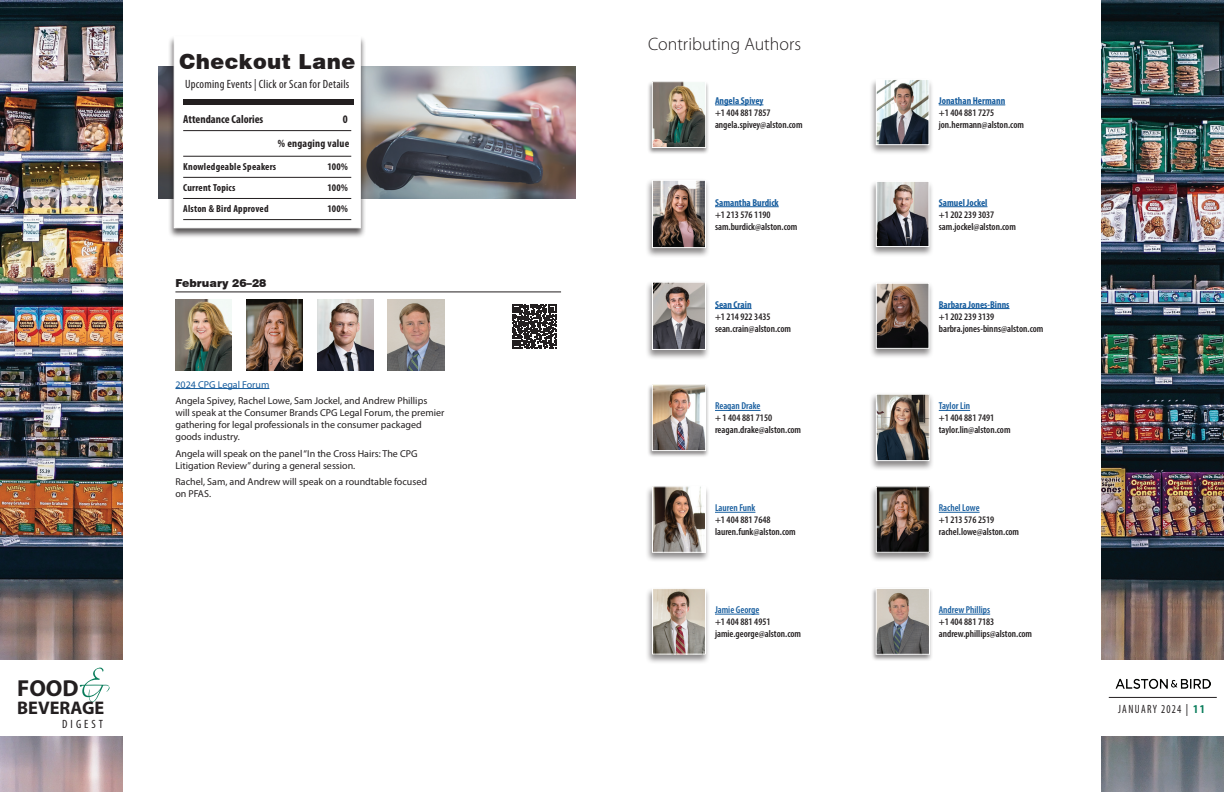
<style>
.page{position:relative;width:1224px;height:792px;background:#fff}
.page>*{position:absolute;margin:0;border:0;box-sizing:border-box;transform-origin:0 0}
.t1{font:700 23.2px "Myriad Pro";color:#231f20}
.t2{font:900 20.8px "Swiss 721 BT";letter-spacing:.02em;color:#231f20}
.t3{font:700 18.3px "Myriad Pro";color:#231f20}
.t4{font:300 18px "Myriad Pro";color:#231f20}
.t5{font:condensed 12px "Myriad Pro";letter-spacing:.02em;color:#231f20}
.t6{font:condensed 12px "Myriad Pro";letter-spacing:.12em;color:#231f20;scale:.9 1}
.t7{font:700 condensed 11.6px "Myriad Pro";color:#231f20}
.t8{font:700 condensed 11px "Myriad Pro";letter-spacing:.02em;color:#231f20}
.t9{font:900 11px "Swiss 721 BT";color:#231f20}
.t10{font:700 condensed 10.2px "Myriad Pro";letter-spacing:.02em;color:#231f20}
.t11{font:600 condensed 10px/12px "Myriad Pro";color:#231f20}
.t12{font:10px/12px "Myriad Pro";color:#231f20}
.t13{font:700 condensed 10px "Myriad Pro";color:#175d9e}
.t14{font:600 condensed 10px "Myriad Pro";color:#175d9e}
.t15{font:10px "Myriad Pro";color:#175d9e}
.s1{font-weight:700;color:#087c5a}
</style>
<div class="page">
<img style="left:0;top:0;width:122px;height:792px">
<img style="left:1102px;top:0;width:122px;height:792px">
<div style="left:0;top:660px;width:125px;height:75px;background:#fff"></div>
<svg style="left:80px;top:668px;width:30px;height:34px"></svg>
<div style="left:1096px;top:660px;width:128px;height:75px;background:#fff"></div>
<hr style="left:1109px;top:697px;width:108px;height:1px;background:#231f20">
<img style="left:1115px;top:678px;width:96px;height:11px">
<img style="left:158px;top:66px;width:418px;height:133px">
<hr style="left:175px;top:292px;width:386px;height:1px;background:#231f20">
<hr style="left:175px;top:388px;width:94px;height:1px;background:#175d9e">
<div style="left:168px;top:35px;width:198px;height:203px;background:#231f20;opacity:.75"></div>
<div style="left:174px;top:36px;width:187px;height:192px;background:#fff;border:1px solid #fff"></div>
<hr style="left:183px;top:130px;width:168px;height:1px;background:#231f20">
<hr style="left:183px;top:156px;width:168px;height:1px;background:#231f20">
<hr style="left:183px;top:177px;width:168px;height:1px;background:#231f20">
<hr style="left:183px;top:198px;width:168px;height:1px;background:#231f20">
<hr style="left:183px;top:219px;width:168px;height:1px;background:#231f20">
<div style="left:183px;top:99px;width:171px;height:6px;background:#231f20"></div>
<svg style="left:512px;top:304px;width:44px;height:44px"></svg>
<img style="left:175px;top:300px;width:57px;height:71px">
<img style="left:246px;top:300px;width:57px;height:71px">
<img style="left:317px;top:300px;width:56px;height:71px">
<img style="left:388px;top:300px;width:56px;height:71px">
<div style="left:648px;top:81px;width:61px;height:74px;background:#231f20;opacity:.53"></div>
<img style="left:654px;top:83px;width:50px;height:63px">
<div style="left:652px;top:81px;width:54px;height:67px;border:1px solid #fff"></div>
<hr style="left:715px;top:105px;width:48px;height:1px;background:#175d9e">
<div style="left:645px;top:179px;width:66px;height:79px;background:#231f20;opacity:.53"></div>
<img style="left:654px;top:182px;width:50px;height:64px">
<div style="left:652px;top:180px;width:54px;height:68px;border:1px solid #fff"></div>
<hr style="left:715px;top:206px;width:64px;height:1px;background:#175d9e">
<div style="left:645px;top:280px;width:66px;height:80px;background:#231f20;opacity:.53"></div>
<img style="left:654px;top:284px;width:50px;height:64px">
<div style="left:652px;top:282px;width:54px;height:68px;border:1px solid #fff"></div>
<hr style="left:715px;top:308px;width:37px;height:1px;background:#175d9e">
<div style="left:648px;top:384px;width:61px;height:74px;background:#231f20;opacity:.53"></div>
<img style="left:654px;top:386px;width:50px;height:63px">
<div style="left:652px;top:384px;width:54px;height:67px;border:1px solid #fff"></div>
<hr style="left:715px;top:410px;width:46px;height:1px;background:#175d9e">
<div style="left:645px;top:485px;width:66px;height:78px;background:#231f20;opacity:.53"></div>
<img style="left:654px;top:488px;width:50px;height:63px">
<div style="left:652px;top:486px;width:54px;height:67px;border:1px solid #fff"></div>
<hr style="left:715px;top:512px;width:40px;height:1px;background:#175d9e">
<div style="left:645px;top:587px;width:66px;height:78px;background:#231f20;opacity:.53"></div>
<img style="left:654px;top:590px;width:50px;height:63px">
<div style="left:652px;top:588px;width:54px;height:67px;border:1px solid #fff"></div>
<hr style="left:715px;top:614px;width:44px;height:1px;background:#175d9e">
<div style="left:869px;top:78px;width:65px;height:77px;background:#231f20;opacity:.53"></div>
<img style="left:878px;top:81px;width:49px;height:62px">
<div style="left:876px;top:79px;width:53px;height:66px;border:1px solid #fff"></div>
<hr style="left:939px;top:105px;width:66px;height:1px;background:#175d9e">
<div style="left:869px;top:180px;width:65px;height:77px;background:#231f20;opacity:.53"></div>
<img style="left:878px;top:183px;width:49px;height:62px">
<div style="left:876px;top:181px;width:53px;height:66px;border:1px solid #fff"></div>
<hr style="left:939px;top:206px;width:48px;height:1px;background:#175d9e">
<div style="left:869px;top:282px;width:65px;height:77px;background:#231f20;opacity:.53"></div>
<img style="left:878px;top:285px;width:49px;height:62px">
<div style="left:876px;top:283px;width:53px;height:66px;border:1px solid #fff"></div>
<hr style="left:939px;top:308px;width:71px;height:1px;background:#175d9e">
<div style="left:869px;top:393px;width:66px;height:78px;background:#231f20;opacity:.53"></div>
<img style="left:878px;top:396px;width:50px;height:63px">
<div style="left:876px;top:394px;width:54px;height:67px;border:1px solid #fff"></div>
<hr style="left:939px;top:410px;width:31px;height:1px;background:#175d9e">
<div style="left:869px;top:485px;width:66px;height:78px;background:#231f20;opacity:.53"></div>
<img style="left:878px;top:488px;width:50px;height:63px">
<div style="left:876px;top:486px;width:54px;height:67px;border:1px solid #fff"></div>
<hr style="left:939px;top:512px;width:41px;height:1px;background:#175d9e">
<div style="left:871px;top:587px;width:62px;height:74px;background:#231f20;opacity:.53"></div>
<img style="left:878px;top:590px;width:50px;height:63px">
<div style="left:876px;top:588px;width:54px;height:67px;border:1px solid #fff"></div>
<hr style="left:939px;top:614px;width:51px;height:1px;background:#175d9e">
<h2 class="t2" style="left:179px;top:49px;width:178px">Checkout Lane</h2>
<p class="t5" style="left:185px;top:76px;width:166px">Upcoming Events | Click or Scan for Details</p>
<p class="t7" style="left:183px;top:112px;width:82px">Attendance Calories</p>
<p class="t7" style="left:343px;top:112px;width:6px">0</p>
<p class="t10" style="left:183px;top:160px;width:95px">Knowledgeable Speakers</p>
<p class="t10" style="left:327px;top:160px;width:22px">100%</p>
<p class="t10" style="left:183px;top:181px;width:54px">Current Topics</p>
<p class="t10" style="left:327px;top:181px;width:22px">100%</p>
<p class="t10" style="left:183px;top:202px;width:87px">Alston &amp; Bird Approved</p>
<p class="t10" style="left:327px;top:202px;width:22px">100%</p>
<p class="t8" style="left:278px;top:136px;width:73px">% engaging value</p>
<p class="t9" style="left:175px;top:276px;width:93px">February 26–28</p>
<p class="t15" style="left:175px;top:378px;width:95px">2024 CPG Legal Forum</p>
<p class="t12" style="left:175px;top:395px;width:271px">Angela Spivey, Rachel Lowe, Sam Jockel, and Andrew Phillips<br>will speak at the Consumer Brands CPG Legal Forum, the premier gathering for legal professionals in the consumer packaged goods industry.</p>
<p class="t12" style="left:175px;top:447px;width:244px">Angela will speak on the panel “In the Cross Hairs: The CPG<br>Litigation Review” during a general session.</p>
<p class="t12" style="left:175px;top:476px;width:253px">Rachel, Sam, and Andrew will speak on a roundtable focused on PFAS.</p>
<h1 class="t1" style="left:17px;top:673px;width:63px">FOOD</h1>
<h3 class="t3" style="left:17px;top:696px;width:89px">BEVERAGE</h3>
<p class="t5" style="left:62px;top:716px;width:42px">DIGEST</p>
<h3 class="t4" style="left:648px;top:33px;width:155px">Contributing Authors</h3>
<p class="t13" style="left:715px;top:94px;width:50px">Angela Spivey</p>
<p class="t11" style="left:715px;top:106px;width:89px">+1 404 881 7857 angela.spivey@alston.com</p>
<p class="t13" style="left:939px;top:94px;width:68px">Jonathan Hermann</p>
<p class="t11" style="left:939px;top:106px;width:87px">+1 404 881 7275 jon.hermann@alston.com</p>
<p class="t13" style="left:715px;top:196px;width:65px">Samantha Burdick</p>
<p class="t11" style="left:715px;top:208px;width:84px">+1 213 576 1190 sam.burdick@alston.com</p>
<p class="t13" style="left:939px;top:196px;width:50px">Samuel Jockel</p>
<p class="t11" style="left:939px;top:208px;width:79px">+1 202 239 3037 sam.jockel@alston.com</p>
<p class="t13" style="left:715px;top:298px;width:38px">Sean Crain</p>
<p class="t11" style="left:715px;top:310px;width:77px">+1 214 922 3435 sean.crain@alston.com</p>
<p class="t13" style="left:939px;top:298px;width:72px">Barbara Jones-Binns</p>
<p class="t11" style="left:939px;top:310px;width:106px">+1 202 239 3139 barbra.jones-binns@alston.com</p>
<p class="t14" style="left:715px;top:400px;width:47px">Reagan Drake</p>
<p class="t11" style="left:715px;top:412px;width:88px">+ 1 404 881 7150 reagan.drake@alston.com</p>
<p class="t14" style="left:939px;top:400px;width:33px">Taylor Lin</p>
<p class="t11" style="left:939px;top:412px;width:73px">+1 404 881 7491 taylor.lin@alston.com</p>
<p class="t14" style="left:715px;top:502px;width:42px">Lauren Funk</p>
<p class="t11" style="left:715px;top:514px;width:82px">+1 404 881 7648 lauren.funk@alston.com</p>
<p class="t14" style="left:939px;top:502px;width:42px">Rachel Lowe</p>
<p class="t11" style="left:939px;top:514px;width:82px">+1 213 576 2519 rachel.lowe@alston.com</p>
<p class="t14" style="left:715px;top:604px;width:46px">Jamie George</p>
<p class="t11" style="left:715px;top:616px;width:88px">+1 404 881 4951 jamie.george@alston.com</p>
<p class="t14" style="left:939px;top:604px;width:53px">Andrew Phillips</p>
<p class="t11" style="left:939px;top:616px;width:95px">+1 404 881 7183 andrew.phillips@alston.com</p>
<p class="t6" style="left:1118px;top:701px;width:98px">JANUARY 2024 | <span class="s1">11</span></p>
</div>
